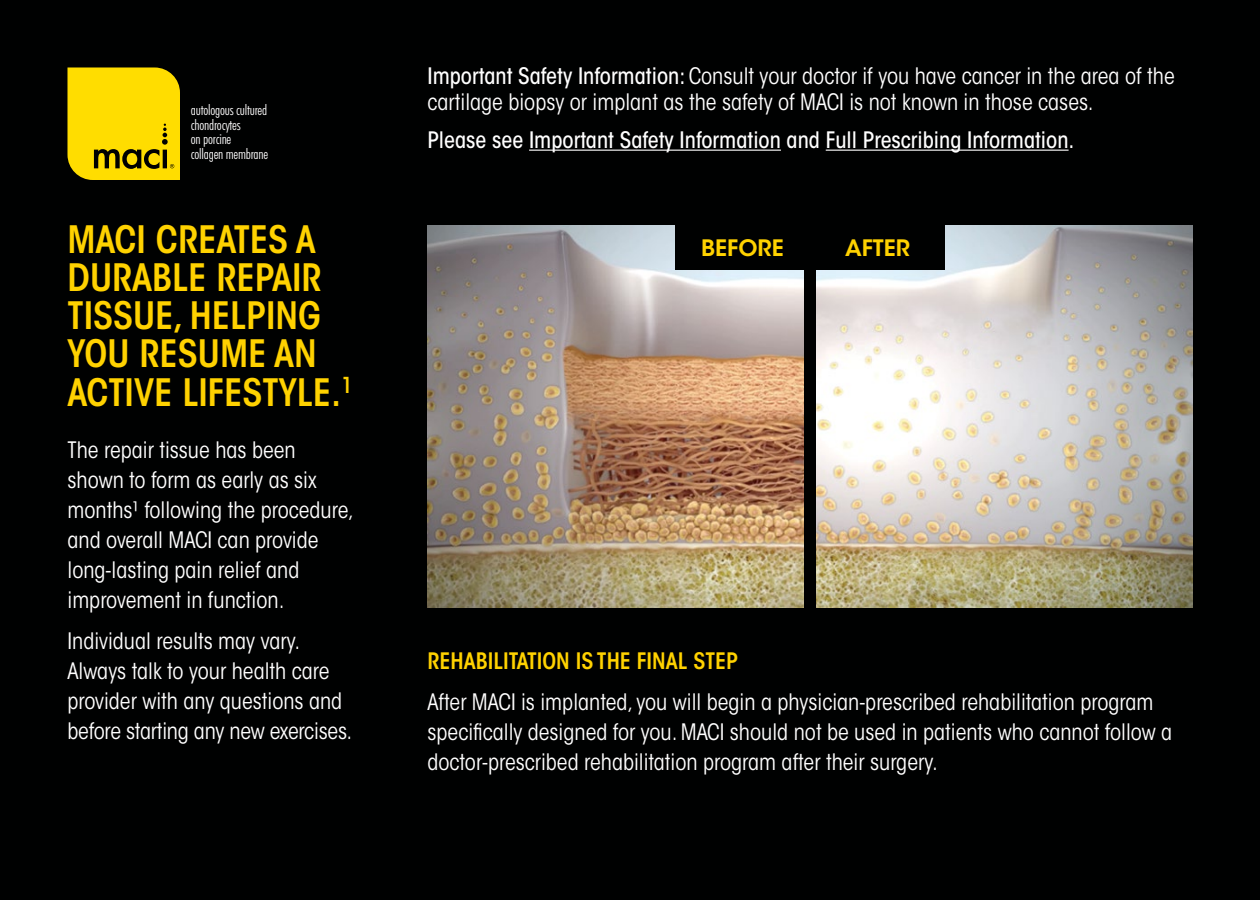
<style>
.page{position:relative;width:1260px;height:900px;background:#000101}
.page>*{position:absolute;margin:0;border:0;box-sizing:border-box;transform-origin:0 0}
.t1{font:600 condensed 37.5px/38.2px "ITC Avant Garde Std";color:#ffd200}
.t2{font:condensed 22.5px/30px "ITC Avant Garde Std";color:#fff}
.t3{font:500 condensed 22.5px "ITC Avant Garde Std";color:#fff}
.t4{font:600 condensed 22.5px "ITC Avant Garde Std";color:#ffd200}
.t5{font:600 22.5px "ITC Avant Garde Std";color:#ffd200}
.t6{font:300 condensed 14.5px/14.5px "Futura BT";letter-spacing:-.015em;color:#fff}
.s1{font-weight:500}
</style>
<div class="page">
<img style="left:428px;top:225px;width:764px;height:383px">
<div style="left:675px;top:225px;width:135px;height:45px;background:#000101"></div>
<div style="left:810px;top:225px;width:135px;height:45px;background:#000101"></div>
<hr style="left:529px;top:150px;width:252px;height:1px;background:#fff">
<hr style="left:826px;top:150px;width:243px;height:1px;background:#fff">
<svg style="left:68px;top:68px;width:112px;height:112px;background:#e9ca00"></svg>
<div style="left:804px;top:225px;width:12px;height:383px;background:#000101"></div>
<p class="t6" style="left:191px;top:103px;width:79px">autologous cultured chondrocytes<br>on porcine<br>collagen membrane</p>
<h1 class="t1" style="left:68px;top:220px;width:287px">MACI CREATES A<br>DURABLE REPAIR<br>TISSUE, HELPING<br>YOU RESUME AN<br>ACTIVE LIFESTYLE.<sup>1</sup></h1>
<p class="t2" style="left:68px;top:435px;width:288px">The repair tissue has been shown to form as early as six months¹ following the procedure, and overall MACI can provide long-lasting pain relief and improvement in function.</p>
<p class="t2" style="left:68px;top:626px;width:286px">Individual results may vary.<br>Always talk to your health care provider with any questions and before starting any new exercises.</p>
<p class="t2" style="left:428px;top:63px;width:749px;line-height:26.2px"><span class="s1">Important Safety Information:</span> Consult your doctor if you have cancer in the area of the cartilage biopsy or implant as the safety of MACI is not known in those cases.</p>
<p class="t3" style="left:428px;top:126px;width:649px">Please see Important Safety Information and Full Prescribing Information.</p>
<p class="t5" style="left:701px;top:233px;width:84px">BEFORE</p>
<p class="t5" style="left:845px;top:233px;width:66px">AFTER</p>
<p class="t4" style="left:427px;top:647px;width:312px">REHABILITATION IS THE FINAL STEP</p>
<p class="t2" style="left:427px;top:687px;width:746px">After MACI is implanted, you will begin a physician-prescribed rehabilitation program specifically designed for you. MACI should not be used in patients who cannot follow a doctor-prescribed rehabilitation program after their surgery.</p>
</div>
